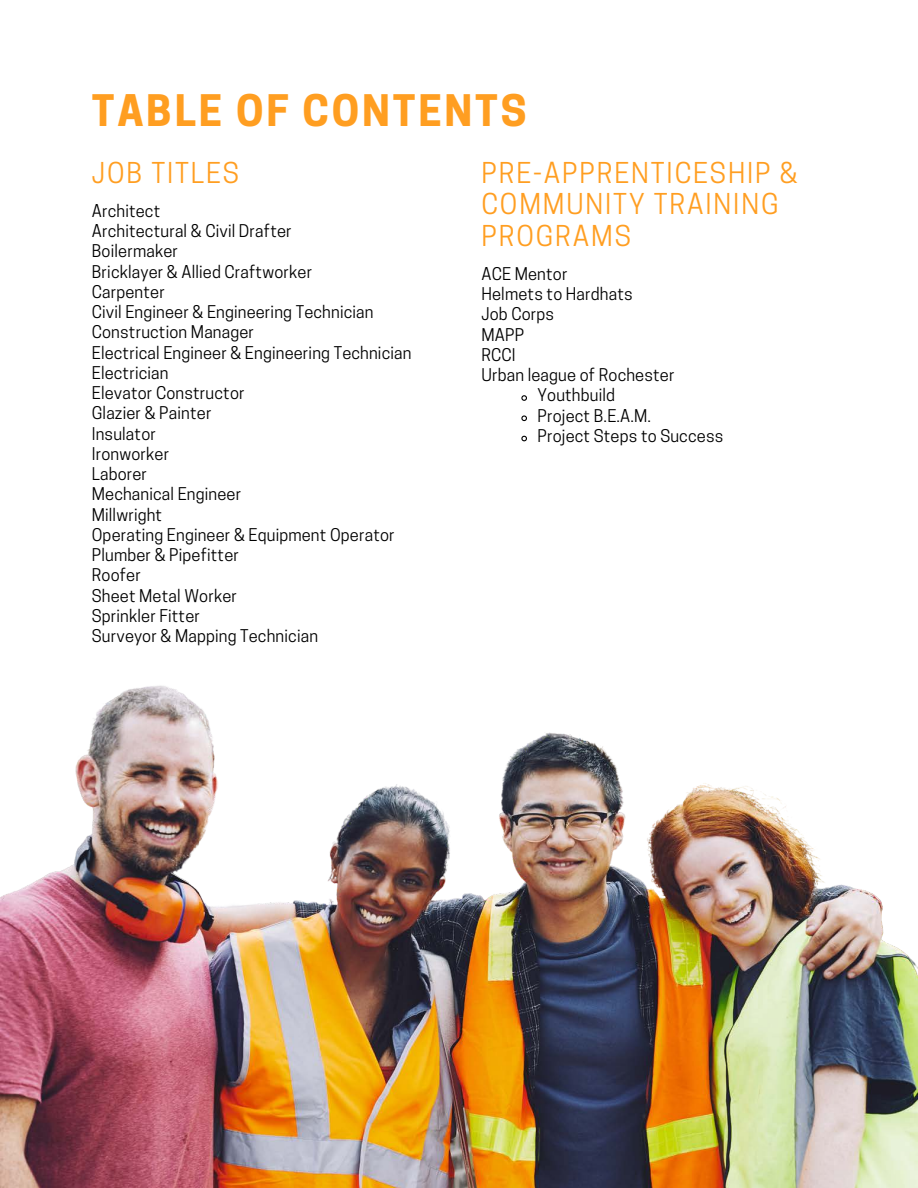
<style>
.page{position:relative;width:918px;height:1188px;background:#fff}
.page>*{position:absolute;margin:0;border:0;box-sizing:border-box;transform-origin:0 0}
.t1{font:700 40.8px "Cooper Hewitt";letter-spacing:.07em;color:#ff9e21}
.t2{font:27px/31.5px "Cooper Hewitt";letter-spacing:.07em;color:#ff9e21}
.t3{font:16.5px/20.2px "Cooper Hewitt";letter-spacing:.01em;color:#000}
</style>
<div class="page">
<img style="left:0;top:685px;width:918px;height:503px">
<svg style="left:521px;top:395px;width:6px;height:6px"></svg>
<svg style="left:521px;top:415px;width:6px;height:7px"></svg>
<svg style="left:521px;top:435px;width:6px;height:7px"></svg>
<h1 class="t1" style="left:92px;top:95px;width:436px">TABLE OF CONTENTS</h1>
<h2 class="t2" style="left:92px;top:160px;width:149px">JOB TITLES</h2>
<p class="t3" style="left:92px;top:203px;width:321px">Architect<br>Architectural &amp; Civil Drafter<br>Boilermaker<br>Bricklayer &amp; Allied Craftworker<br>Carpenter<br>Civil Engineer &amp; Engineering Technician<br>Construction Manager<br>Electrical Engineer &amp; Engineering Technician<br>Electrician<br>Elevator Constructor<br>Glazier &amp; Painter<br>Insulator<br>Ironworker<br>Laborer<br>Mechanical Engineer<br>Millwright<br>Operating Engineer &amp; Equipment Operator<br>Plumber &amp; Pipefitter<br>Roofer<br>Sheet Metal Worker<br>Sprinkler Fitter<br>Surveyor &amp; Mapping Technician</p>
<h2 class="t2" style="left:481px;top:160px;width:318px">PRE-APPRENTICESHIP &amp;<br>COMMUNITY TRAINING<br>PROGRAMS</h2>
<p class="t3" style="left:481px;top:266px;width:195px">ACE Mentor<br>Helmets to Hardhats<br>Job Corps<br>MAPP<br>RCCI<br>Urban league of Rochester</p>
<p class="t3" style="left:538px;top:387px;width:187px">Youthbuild<br>Project B.E.A.M.<br>Project Steps to Success</p>
</div>
